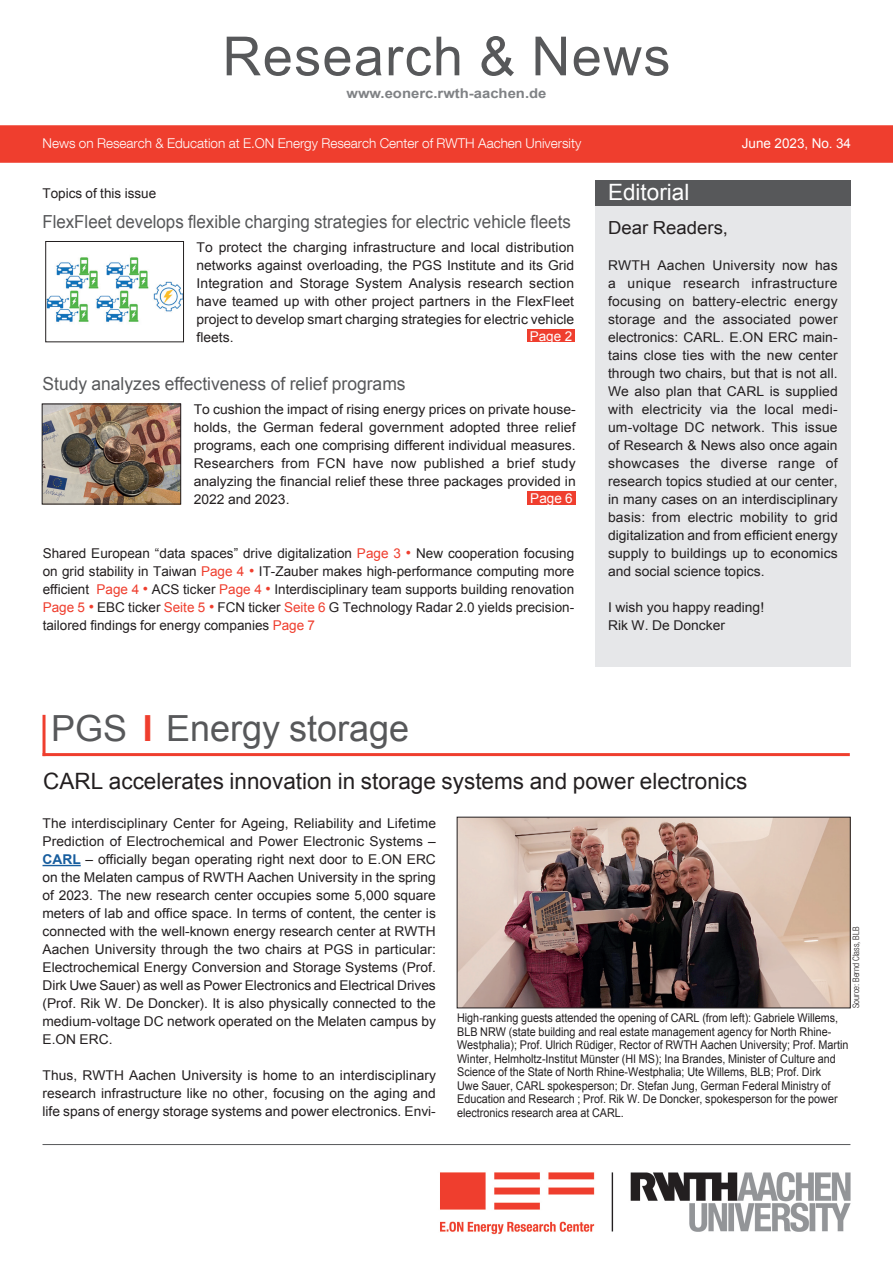
<style>
.page{position:relative;width:893px;height:1263px;background:#fff}
.page>*{position:absolute;margin:0;border:0;box-sizing:border-box;transform-origin:0 0}
.t1{font:54px "Arial";letter-spacing:.025em;color:#57585a}
.t2{font:36px "Arial";color:#57585a}
.t3{font:22.5px "Arial";color:#231f20}
.t4{font:22.5px "Arial";color:#fff}
.t5{font:18px "Arial";color:#57585a;scale:.94 1}
.t6{font:18px "Arial";color:#57585a}
.t7{font:18px "Arial";color:#231f20}
.t8{font:13.5px/18px "Arial";color:#231f20;text-align:justify}
.t9{font:300 13.5px "Helvetica Neue LT Com";color:#fff}
.t10{font:700 13.5px "Arial";color:#808285;scale:1.1 1}
.t11{font:13.5px "Arial";color:#fff}
.t12{font:12px/13.5px "Arial";color:#231f20;scale:.9 1}
.t13{font:300 condensed 9px "Helvetica Neue LT Com";color:#231f20}
.s1{color:#ef3e2e}
.s2{font-size:15px;color:#ef3e2e}
.s3{font-weight:700;color:#ef3e2e}
.s4{font-weight:700;color:#175d9e}
</style>
<div class="page">
<img style="left:440px;top:1172px;width:411px;height:63px">
<div style="left:0;top:125px;width:893px;height:38px;background:#ef3e2e"></div>
<hr style="left:43px;top:1144px;width:807px;height:1px;background:#57585a">
<hr style="left:43px;top:865px;width:38px;height:1px;background:#175d9e">
<div style="left:595px;top:206px;width:255px;height:460px;background:#e6e7e9"></div>
<div style="left:595px;top:181px;width:255px;height:25px;background:#57585a"></div>
<div style="left:595px;top:180px;width:255px;height:25px;background:#57585a"></div>
<hr style="left:43px;top:753px;width:807px;height:3px;background:#ef3e2e">
<hr style="left:43px;top:715px;width:3px;height:41px;background:#ef3e2e">
<div style="left:527px;top:329px;width:48px;height:13px;background:#ef3e2e"></div>
<div style="left:527px;top:491px;width:49px;height:13px;background:#ef3e2e"></div>
<img style="left:459px;top:819px;width:389px;height:187px">
<div style="left:457px;top:817px;width:393px;height:191px;border:1px solid #231f20"></div>
<img style="left:48px;top:257px;width:134px;height:65px">
<div style="left:46px;top:241px;width:138px;height:101px;border:1px solid #231f20"></div>
<img style="left:44px;top:406px;width:135px;height:96px">
<div style="left:42px;top:404px;width:139px;height:100px;border:1px solid #231f20"></div>
<h1 class="t1" style="left:222px;top:21px;width:449px">Research &amp; News</h1>
<p class="t10" style="left:346px;top:85px;width:183px">www.eonerc.rwth-aachen.de</p>
<p class="t9" style="left:43px;top:135px;width:540px">News on Research &amp; Education at E.ON Energy Research Center of RWTH Aachen University</p>
<p class="t11" style="left:742px;top:135px;width:111px">June 2023, No. 34</p>
<p class="t8" style="left:43px;top:184px;width:115px">Topics of this issue</p>
<h3 class="t4" style="left:608px;top:178px;width:83px">Editorial</h3>
<h3 class="t5" style="left:42px;top:210px;width:564px">FlexFleet develops flexible charging strategies for electric vehicle fleets</h3>
<p class="t8" style="left:196px;top:238px;width:379px">To protect the charging infrastructure and local distribution networks against overloading, the PGS Institute and its Grid Integration and Storage System Analysis research section have teamed up with other project partners in the FlexFleet project to develop smart charging strategies for electric vehicle fleets.</p>
<h3 class="t6" style="left:43px;top:372px;width:365px">Study analyzes effectiveness of relief programs</h3>
<p class="t8" style="left:194px;top:400px;width:384px">To cushion the impact of rising energy prices on private house&shy;holds, the German federal government adopted three relief programs, each one comprising different individual measures.<br>Researchers from FCN have now published a brief study analyzing the financial relief these three packages provided in 2022 and 2023.</p>
<p class="t11" style="left:530px;top:327px;width:44px">Page 2</p>
<p class="t11" style="left:530px;top:489px;width:44px">Page 6</p>
<p class="t8" style="left:43px;top:544px;width:533px">Shared European “data spaces” drive digitalization <span class="s1">Page 3</span> <span class="s2">•</span> New cooperation focusing on grid stability in Taiwan <span class="s1">Page 4</span> <span class="s2">•</span> IT-Zauber makes high-performance computing more efficient <span class="s1">Page 4</span> <span class="s2">•</span> ACS ticker <span class="s1">Page 4</span> <span class="s2">•</span> Interdisciplinary team supports building renovation <span class="s1">Page 5</span> <span class="s2">•</span> EBC ticker <span class="s1">Seite 5</span> <span class="s2">•</span> FCN ticker <span class="s1">Seite 6</span> G Technology Radar 2.0 yields precision&shy;tailored findings for energy companies <span class="s1">Page 7</span></p>
<h3 class="t7" style="left:608px;top:216px;width:122px">Dear Readers,</h3>
<p class="t8" style="left:608px;top:256px;width:231px">RWTH Aachen University now has a unique research infrastructure focusing on battery-electric energy storage and the associated power electronics: CARL. E.ON ERC main&shy;tains close ties with the new center through two chairs, but that is not all.<br>We also plan that CARL is supplied with electricity via the local medi&shy;um-voltage DC network. This issue of Research &amp; News also once again showcases the diverse range of research topics studied at our center, in many cases on an interdisciplinary basis: from electric mobility to grid digitalization and from efficient energy supply to buildings up to economics and social science topics.</p>
<p class="t8" style="left:608px;top:598px;width:158px">I wish you happy reading!<br>Rik W. De Doncker</p>
<h2 class="t2" style="left:51px;top:705px;width:360px">PGS <span class="s3">I</span> Energy storage</h2>
<h3 class="t3" style="left:43px;top:766px;width:706px">CARL accelerates innovation in storage systems and power electronics</h3>
<p class="t8" style="left:43px;top:814px;width:395px">The interdisciplinary Center for Ageing, Reliability and Lifetime Prediction of Electrochemical and Power Electronic Systems – <span class="s4">CARL</span> – officially began operating right next door to E.ON ERC on the Melaten campus of RWTH Aachen University in the spring of 2023. The new research center occupies some 5,000 square meters of lab and office space. In terms of content, the center is connected with the well-known energy research center at RWTH Aachen University through the two chairs at PGS in particular:<br>Electrochemical Energy Conversion and Storage Systems (Prof.<br>Dirk Uwe Sauer) as well as Power Electronics and Electrical Drives (Prof. Rik W. De Doncker). It is also physically connected to the medium-voltage DC network operated on the Melaten campus by E.ON ERC.</p>
<p class="t8" style="left:43px;top:1066px;width:395px">Thus, RWTH Aachen University is home to an interdisciplinary research infrastructure like no other, focusing on the aging and life spans of energy storage systems and power electronics. Envi-</p>
<p class="t13" style="left:851px;top:1008px;width:83px;rotate:-90deg">Source: Bernd Class, BLB</p>
<p class="t12" style="left:457px;top:1011px;width:436px">High-ranking guests attended the opening of CARL (from left): Gabriele Willems, BLB NRW (state building and real estate management agency for North Rhine-Westphalia); Prof. Ulrich Rüdiger, Rector of RWTH Aachen University; Prof. Martin Winter, Helmholtz-Institut Münster (HI MS); Ina Brandes, Minister of Culture and Science of the State of North Rhine-Westphalia; Ute Willems, BLB; Prof. Dirk<br>Uwe Sauer, CARL spokesperson; Dr. Stefan Jung, German Federal Ministry of Education and Research ; Prof. Rik W. De Doncker, spokesperson for the power electronics research area at CARL.</p>
</div>
